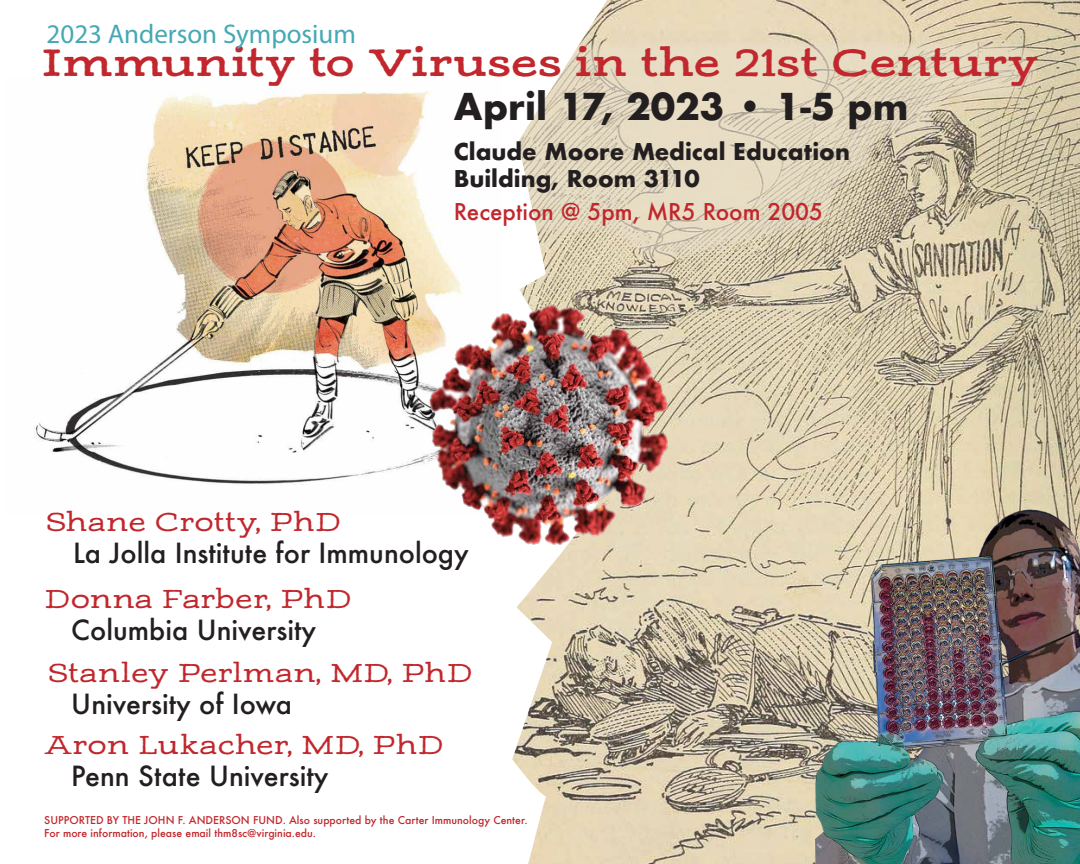
<style>
.page{position:relative;width:1080px;height:864px;background:#fff}
.page>*{position:absolute;margin:0;border:0;box-sizing:border-box;transform-origin:0 0}
.t1{font:700 39.75px "Adorn Slab Serif";color:#c1272d}
.t2{font:700 36px "Futura";color:#231f20}
.t3{font:500 27px "Futura";color:#231f20}
.t4{font:27px "Adorn Slab Serif";color:#c1272d}
.t5{font:27px "Myriad Pro";color:#45a8b3}
.t6{font:700 22.5px/27px "Futura";color:#231f20}
.t7{font:500 22.5px "Futura";color:#c1272d}
.t8{font:500 10.5px "Futura";color:#c1272d}
</style>
<div class="page">
<img style="left:654px;top:0;width:426px;height:864px">
<svg style="left:654px;top:42px;width:383px;height:218px;fill:#e4d8be"></svg>
<svg style="left:512px;top:0;width:142px;height:864px"></svg>
<img style="left:34px;top:91px;width:428px;height:393px">
<img style="left:323px;top:303px;width:446px;height:250px">
<img style="left:816px;top:503px;width:264px;height:361px">
<h3 class="t5" style="left:47px;top:17px;width:311px">2023 Anderson Symposium</h3>
<h1 class="t1" style="left:41px;top:36px;width:999px">Immunity to Viruses in the 21st Century</h1>
<h2 class="t2" style="left:454px;top:81px;width:456px">April 17, 2023 • 1-5 pm</h2>
<h3 class="t6" style="left:454px;top:138px;width:398px">Claude Moore Medical Education<br>Building, Room 3110</h3>
<h3 class="t7" style="left:454px;top:196px;width:371px">Reception @ 5pm, MR5 Room 2005</h3>
<h3 class="t4" style="left:46px;top:504px;width:296px">Shane Crotty, PhD</h3>
<h3 class="t3" style="left:73px;top:535px;width:397px">La Jolla Institute for Immunology</h3>
<h3 class="t4" style="left:44px;top:581px;width:309px">Donna Farber, PhD</h3>
<h3 class="t3" style="left:71px;top:612px;width:246px">Columbia University</h3>
<h3 class="t4" style="left:48px;top:655px;width:426px">Stanley Perlman, MD, PhD</h3>
<h3 class="t3" style="left:71px;top:685px;width:222px">University of Iowa</h3>
<h3 class="t4" style="left:44px;top:727px;width:401px">Aron Lukacher, MD, PhD</h3>
<h3 class="t3" style="left:71px;top:758px;width:259px">Penn State University</h3>
<p class="t8" style="left:44px;top:813px;width:485px">SUPPORTED BY THE JOHN F. ANDERSON FUND. Also supported by the Carter Immunology Center.</p>
<p class="t8" style="left:44px;top:825px;width:273px">For more information, please email thm8sc@virginia.edu.</p>
</div>
